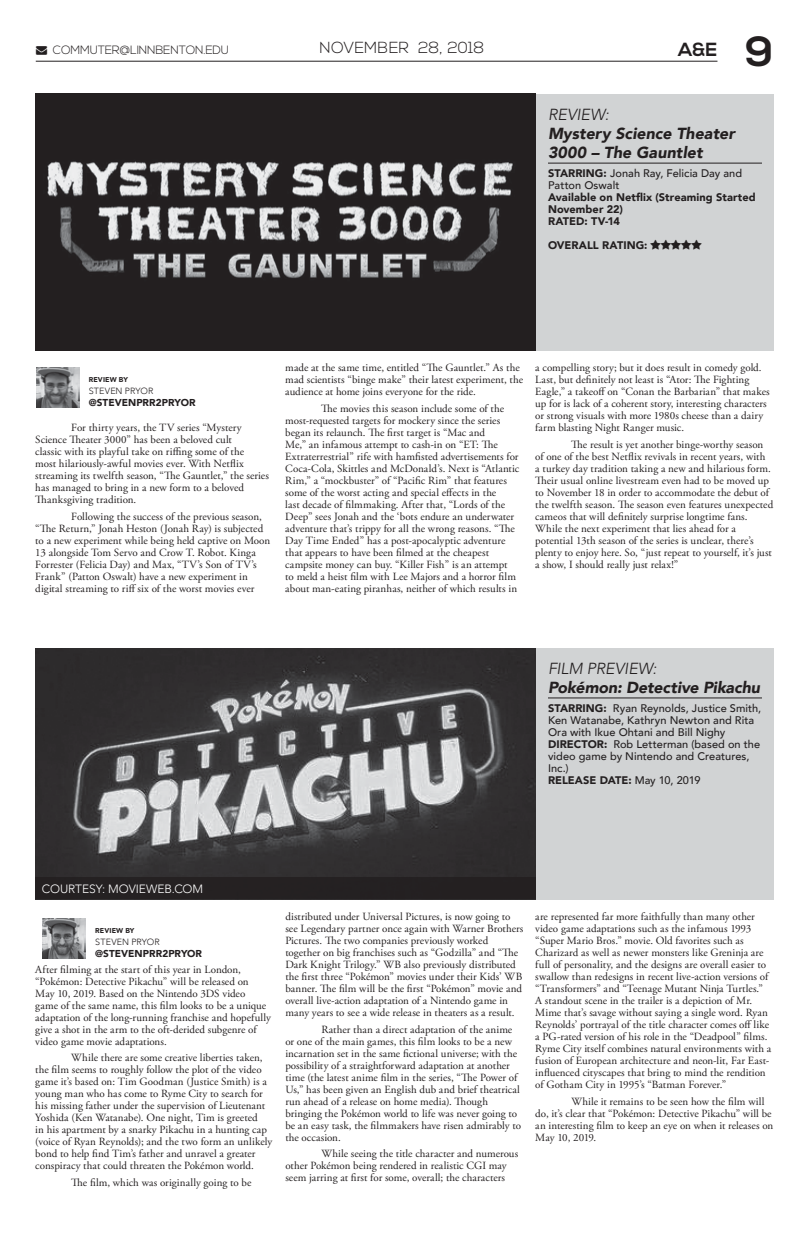
<style>
.page{position:relative;width:810px;height:1260px;background:#fff}
.page>*{position:absolute;margin:0;border:0;box-sizing:border-box;transform-origin:0 0}
.t1{font:700 19px "Nexa";color:#231f20}
.t2{font:italic 900 16px/19.2px "Avenir";color:#231f20}
.t3{font:italic 300 16px "Avenir";letter-spacing:-.005em;color:#231f20}
.t4{font:300 16px "Nexa";color:#231f20}
.t5{font:300 12px "Nexa";letter-spacing:-.02em;color:#231f20}
.t6{font:300 12px "Avenir";color:#fff}
.t7{font:11px/12px "Adobe Garamond Pro";letter-spacing:.005em;color:#231f20}
.t8{font:500 11px/12px "Avenir";letter-spacing:.005em;color:#231f20}
.t9{font:900 11px/12px "Avenir";letter-spacing:.005em;color:#231f20}
.t10{font:900 10px "Avenir";letter-spacing:.005em;color:#231f20}
.t11{font:300 9px "Avenir";letter-spacing:.01em;color:#231f20}
.t12{font:900 7px "Avenir";letter-spacing:.02em;color:#231f20}
.s1{font-size:42px}
.s2{font-weight:900}
</style>
<div class="page">
<hr style="left:36px;top:61px;width:681px;height:1px;background:#231f20">
<img style="left:35px;top:648px;width:501px;height:230px">
<div style="left:35px;top:878px;width:738px;height:21px;background:#231f20"></div>
<div style="left:536px;top:648px;width:238px;height:251px;background:#d1d3d4"></div>
<hr style="left:548px;top:697px;width:214px;height:1px;background:#231f20">
<img style="left:35px;top:94px;width:500px;height:256px">
<div style="left:536px;top:94px;width:238px;height:256px;background:#d1d3d4"></div>
<hr style="left:548px;top:163px;width:214px;height:1px;background:#231f20">
<img style="left:42px;top:918px;width:43px;height:40px">
<img style="left:36px;top:367px;width:43px;height:40px">
<p class="t5" style="left:36px;top:43px;width:195px">→ COMMUTER@LINNBENTON.EDU</p>
<h2 class="t4" style="left:320px;top:39px;width:166px">NOVEMBER 28, 2018</h2>
<h1 class="t1" style="left:678px;top:39px;width:97px">A&amp;E <span class="s1">9</span></h1>
<h2 class="t3" style="left:548px;top:105px;width:62px">REVIEW:</h2>
<h2 class="t2" style="left:548px;top:124px;width:189px">Mystery Science Theater<br>3000 – The Gauntlet</h2>
<p class="t8" style="left:548px;top:166px;width:196px"><span class="s2">STARRING:</span> Jonah Ray, Felicia Day and<br>Patton Oswalt</p>
<p class="t9" style="left:548px;top:191px;width:209px">Available on Netflix (Streaming Started<br>November 22)<br>RATED: TV-14</p>
<p class="t9" style="left:548px;top:239px;width:101px">OVERALL RATING:</p>
<p class="t12" style="left:89px;top:373px;width:41px">REVIEW BY</p>
<p class="t11" style="left:89px;top:385px;width:66px">STEVEN PRYOR</p>
<p class="t10" style="left:89px;top:394px;width:108px">@STEVENPRR2PRYOR</p>
<p class="t7" style="left:35px;top:422px;width:235px;text-indent:36px">For thirty years, the TV series “Mystery Science Theater 3000” has been a beloved cult<br>classic with its playful take on riffing some of the<br>most hilariously-awful movies ever. With Netflix streaming its twelfth season, “The Gauntlet,” the series has managed to bring in a new form to a beloved Thanksgiving tradition.</p>
<p class="t7" style="left:35px;top:511px;width:236px;text-indent:36px">Following the success of the previous season, “The Return,” Jonah Heston (Jonah Ray) is subjected to a new experiment while being held captive on Moon 13 alongside Tom Servo and Crow T. Robot. Kinga Forrester (Felicia Day) and Max, “TV’s Son of TV’s Frank” (Patton Oswalt) have a new experiment in digital streaming to riff six of the worst movies ever</p>
<p class="t7" style="left:285px;top:362px;width:239px">made at the same time, entitled “The Gauntlet.” As the mad scientists “binge make” their latest experiment, the audience at home joins everyone for the ride.</p>
<p class="t7" style="left:285px;top:403px;width:235px;text-indent:36px">The movies this season include some of the most-requested targets for mockery since the series began its relaunch. The first target is “Mac and<br>Me,” an infamous attempt to cash-in on “ET: The Extraterrestrial” rife with hamfisted advertisements for Coca-Cola, Skittles and McDonald’s. Next is “Atlantic Rim,” a “mockbuster” of “Pacific Rim” that features some of the worst acting and special effects in the<br>last decade of filmmaking. After that, “Lords of the Deep” sees Jonah and the ‘bots endure an underwater adventure that’s trippy for all the wrong reasons. “The Day Time Ended” has a post-apocalyptic adventure that appears to have been filmed at the cheapest campsite money can buy. “Killer Fish” is an attempt<br>to meld a heist film with Lee Majors and a horror film about man-eating piranhas, neither of which results in</p>
<p class="t7" style="left:535px;top:362px;width:236px">a compelling story; but it does result in comedy gold.<br>Last, but definitely not least is “Ator: The Fighting Eagle,” a takeoff on “Conan the Barbarian” that makes up for is lack of a coherent story, interesting characters or strong visuals with more 1980s cheese than a dairy farm blasting Night Ranger music.</p>
<p class="t7" style="left:535px;top:439px;width:240px;text-indent:36px">The result is yet another binge-worthy season of one of the best Netflix revivals in recent years, with<br>a turkey day tradition taking a new and hilarious form.<br>Their usual online livestream even had to be moved up to November 18 in order to accommodate the debut of the twelfth season. The season even features unexpected cameos that will definitely surprise longtime fans.<br>While the next experiment that lies ahead for a potential 13th season of the series is unclear, there’s plenty to enjoy here. So, “just repeat to yourself, it’s just a show, I should really just relax!”</p>
<h2 class="t3" style="left:548px;top:659px;width:110px">FILM PREVIEW:</h2>
<h2 class="t2" style="left:548px;top:678px;width:214px">Pokémon: Detective Pikachu</h2>
<p class="t8" style="left:548px;top:701px;width:215px"><span class="s2">STARRING:</span> Ryan Reynolds, Justice Smith,<br>Ken Watanabe, Kathryn Newton and Rita<br>Ora with Ikue Ohtani and Bill Nighy<br><span class="s2">DIRECTOR:</span> Rob Letterman (based on the video game by Nintendo and Creatures,<br>Inc.)<br><span class="s2">RELEASE DATE:</span> May 10, 2019</p>
<p class="t6" style="left:42px;top:882px;width:163px">COURTESY: MOVIEWEB.COM</p>
<p class="t12" style="left:95px;top:925px;width:41px">REVIEW BY</p>
<p class="t11" style="left:95px;top:937px;width:66px">STEVEN PRYOR</p>
<p class="t10" style="left:95px;top:945px;width:108px">@STEVENPRR2PRYOR</p>
<p class="t7" style="left:35px;top:964px;width:237px">After filming at the start of this year in London, “Pokémon: Detective Pikachu” will be released on<br>May 10, 2019. Based on the Nintendo 3DS video<br>game of the same name, this film looks to be a unique adaptation of the long-running franchise and hopefully give a shot in the arm to the oft-derided subgenre of video game movie adaptations.</p>
<p class="t7" style="left:35px;top:1052px;width:238px;text-indent:36px">While there are some creative liberties taken, the film seems to roughly follow the plot of the video game it’s based on: Tim Goodman (Justice Smith) is a young man who has come to Ryme City to search for his missing father under the supervision of Lieutenant Yoshida (Ken Watanabe). One night, Tim is greeted<br>in his apartment by a snarky Pikachu in a hunting cap (voice of Ryan Reynolds); and the two form an unlikely bond to help find Tim’s father and unravel a greater conspiracy that could threaten the Pokémon world.</p>
<p class="t7" style="left:71px;top:1177px;width:182px">The film, which was originally going to be</p>
<p class="t7" style="left:285px;top:911px;width:239px">distributed under Universal Pictures, is now going to see Legendary partner once again with Warner Brothers Pictures. The two companies previously worked together on big franchises such as “Godzilla” and “The Dark Knight Trilogy.” WB also previously distributed the first three “Pokémon” movies under their Kids’ WB banner. The film will be the first “Pokémon” movie and overall live-action adaptation of a Nintendo game in many years to see a wide release in theaters as a result.</p>
<p class="t7" style="left:285px;top:1024px;width:237px;text-indent:36px">Rather than a direct adaptation of the anime or one of the main games, this film looks to be a new incarnation set in the same fictional universe; with the possibility of a straightforward adaptation at another time (the latest anime film in the series, “The Power of Us,” has been given an English dub and brief theatrical run ahead of a release on home media). Though bringing the Pokémon world to life was never going to be an easy task, the filmmakers have risen admirably to the occasion.</p>
<p class="t7" style="left:285px;top:1148px;width:234px;text-indent:36px">While seeing the title character and numerous other Pokémon being rendered in realistic CGI may seem jarring at first for some, overall; the characters</p>
<p class="t7" style="left:535px;top:911px;width:238px">are represented far more faithfully than many other video game adaptations such as the infamous 1993 “Super Mario Bros.” movie. Old favorites such as Charizard as well as newer monsters like Greninja are full of personality, and the designs are overall easier to swallow than redesigns in recent live-action versions of “Transformers” and “Teenage Mutant Ninja Turtles.” A standout scene in the trailer is a depiction of Mr.<br>Mime that’s savage without saying a single word. Ryan Reynolds’ portrayal of the title character comes off like a PG-rated version of his role in the “Deadpool” films.<br>Ryme City itself combines natural environments with a fusion of European architecture and neon-lit, Far East&shy;influenced cityscapes that bring to mind the rendition of Gotham City in 1995’s “Batman Forever.”</p>
<p class="t7" style="left:535px;top:1096px;width:240px;text-indent:36px">While it remains to be seen how the film will do, it’s clear that “Pokémon: Detective Pikachu” will be an interesting film to keep an eye on when it releases on May 10, 2019.</p>
</div>
